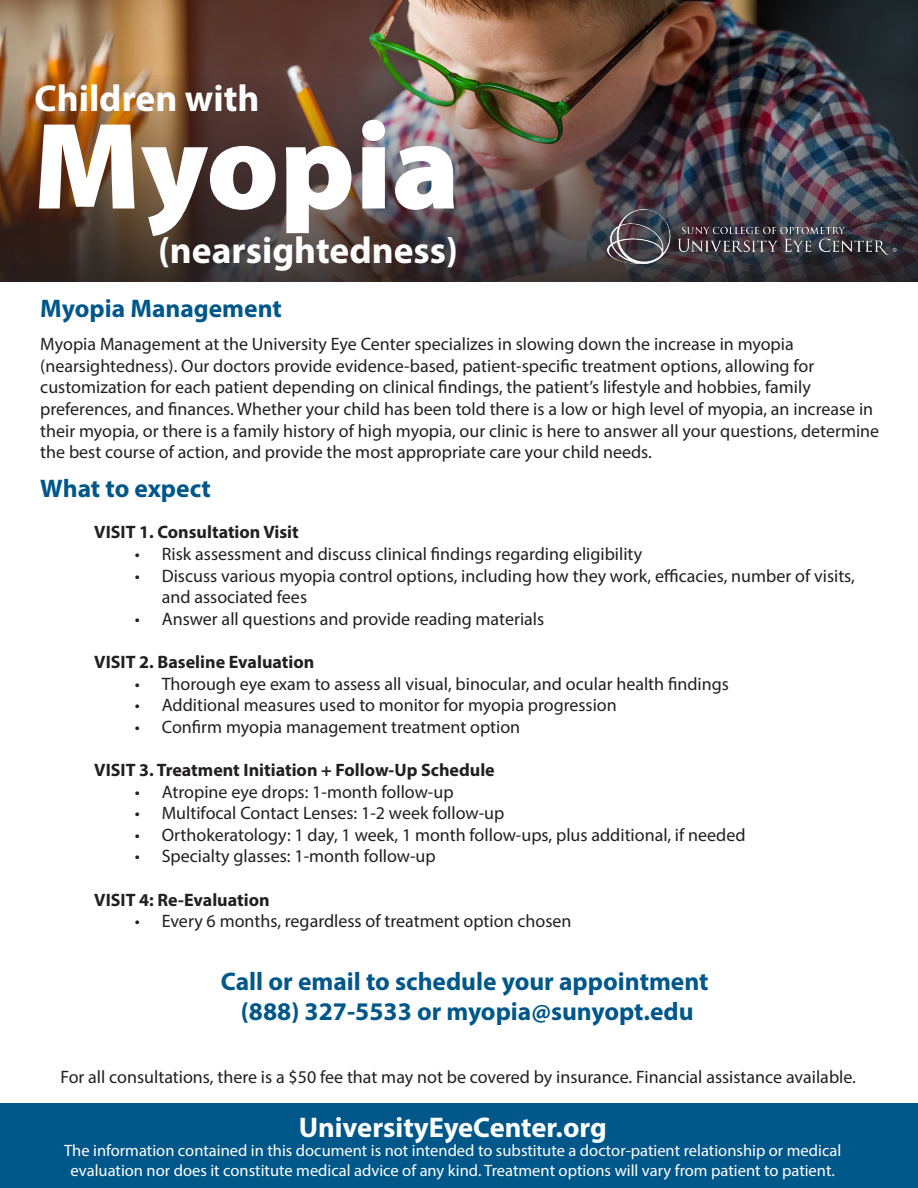
<style>
.page{position:relative;width:918px;height:1188px;background:#fff}
.page>*{position:absolute;margin:0;border:0;box-sizing:border-box;transform-origin:0 0}
.t1{font:124.5px "Myriad Variable Concept";color:#fff}
.t2{font:700 37.5px "Myriad Pro";color:#fff}
.t3{font:700 28.5px "Myriad Pro";color:#fff}
.t4{font:700 25.5px "Myriad Pro";color:#005789}
.t5{font:18px/21.6px "Myriad Pro";color:#231f20}
.t6{font:700 18px "Myriad Pro";color:#231f20}
.t7{font:16.5px/19.8px "Myriad Pro";color:#fff;text-align:center}
</style>
<div class="page">
<img style="left:1px;top:0;width:917px;height:75px">
<img style="left:1px;top:75px;width:917px;height:206px">
<img style="left:607px;top:210px;width:291px;height:53px">
<div style="left:0;top:1104px;width:918px;height:84px;background:#005789"></div>
<p class="t2" style="left:35px;top:74px;width:226px">Children with</p>
<p class="t1" style="left:33px;top:94px;width:429px">Myopia</p>
<p class="t2" style="left:158px;top:226px;width:301px">(nearsightedness)</p>
<p class="t4" style="left:40px;top:292px;width:243px">Myopia Management</p>
<p class="t5" style="left:40px;top:333px;width:840px">Myopia Management at the University Eye Center specializes in slowing down the increase in myopia (nearsightedness). Our doctors provide evidence-based, patient-specific treatment options, allowing for customization for each patient depending on clinical findings, the patient’s lifestyle and hobbies, family preferences, and finances. Whether your child has been told there is a low or high level of myopia, an increase in their myopia, or there is a family history of high myopia, our clinic is here to answer all your questions, determine the best course of action, and provide the most appropriate care your child needs.</p>
<p class="t4" style="left:40px;top:472px;width:172px">What to expect</p>
<p class="t6" style="left:94px;top:521px;width:206px">VISIT 1. Consultation Visit</p>
<p class="t5" style="left:135px;top:543px;width:509px">• Risk assessment and discuss clinical findings regarding eligibility</p>
<p class="t5" style="left:162px;top:564px;width:695px;text-indent:-27px">• Discuss various myopia control options, including how they work, efficacies, number of visits, and associated fees</p>
<p class="t5" style="left:135px;top:608px;width:411px">• Answer all questions and provide reading materials</p>
<p class="t6" style="left:94px;top:650px;width:222px">VISIT 2. Baseline Evaluation</p>
<p class="t5" style="left:135px;top:672px;width:596px">• Thorough eye exam to assess all visual, binocular, and ocular health findings</p>
<p class="t5" style="left:135px;top:694px;width:483px">• Additional measures used to monitor for myopia progression</p>
<p class="t5" style="left:135px;top:716px;width:387px">• Confirm myopia management treatment option</p>
<p class="t6" style="left:94px;top:758px;width:402px">VISIT 3. Treatment Initiation + Follow-Up Schedule</p>
<p class="t5" style="left:135px;top:780px;width:320px">• Atropine eye drops: 1-month follow-up</p>
<p class="t5" style="left:135px;top:802px;width:371px">• Multifocal Contact Lenses: 1-2 week follow-up</p>
<p class="t5" style="left:135px;top:824px;width:612px">• Orthokeratology: 1 day, 1 week, 1 month follow-ups, plus additional, if needed</p>
<p class="t5" style="left:135px;top:845px;width:303px">• Specialty glasses: 1-month follow-up</p>
<p class="t6" style="left:94px;top:888px;width:177px">VISIT 4: Re-Evaluation</p>
<p class="t5" style="left:135px;top:910px;width:438px">• Every 6 months, regardless of treatment option chosen</p>
<p class="t4" style="left:221px;top:965px;width:489px">Call or email to schedule your appointment</p>
<p class="t4" style="left:241px;top:995px;width:454px">(888) 327-5533 or myopia@sunyopt.edu</p>
<p class="t5" style="left:60px;top:1065px;width:797px">For all consultations, there is a $50 fee that may not be covered by insurance. Financial assistance available.</p>
<p class="t3" style="left:299px;top:1108px;width:310px">UniversityEyeCenter.org</p>
<p class="t7" style="left:64px;top:1141px;width:779px">The information contained in this document is not intended to substitute a doctor-patient relationship or medical evaluation nor does it constitute medical advice of any kind. Treatment options will vary from patient to patient.</p>
</div>
